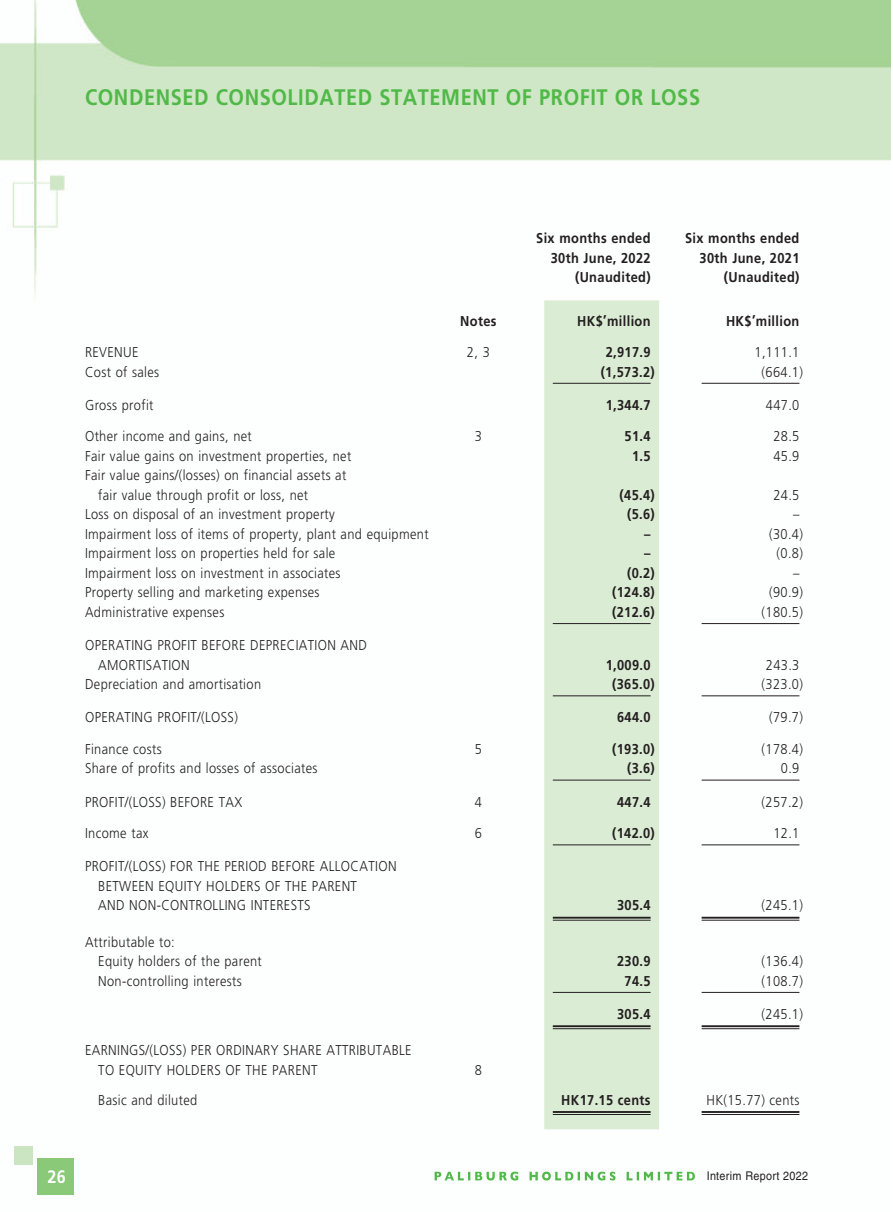
<style>
.page{position:relative;width:893px;height:1212px;background:#fff}
.page>*{position:absolute;margin:0;border:0;box-sizing:border-box;transform-origin:0 0}
.主標題{font:700 22.5px "Frutiger LT Std";letter-spacing:.03em;color:#51b948;scale:.89 1}
._1__內文{font:700 18px "Frutiger LT Std";color:#fff;scale:.9 1}
._1__內文-2{font:300 14.25px "Frutiger LT Std";letter-spacing:.03em;color:#231f20;scale:.9 1}
._1__內文-3{font:700 14.25px "Frutiger LT Std";letter-spacing:.03em;color:#231f20;scale:.9 1}
.t1{font:12px "Helvetica LT Std";letter-spacing:.03em;color:#231f20;scale:.9 1}
</style>
<div class="page">
<img style="left:0;top:0;width:891px;height:1195px">
<div style="left:14px;top:1146px;width:18px;height:18px;background:#cbe4c1"></div>
<div style="left:38px;top:1158px;width:36px;height:37px;background:#8ac978"></div>
<svg style="left:435px;top:1171px;width:260px;height:9px"></svg>
<div style="left:544px;top:300px;width:115px;height:829px;background:#dbecd4"></div>
<hr style="left:553px;top:383px;width:98px;height:1px;background:#231f20">
<hr style="left:702px;top:383px;width:97px;height:1px;background:#231f20">
<hr style="left:553px;top:623px;width:98px;height:1px;background:#231f20">
<hr style="left:702px;top:623px;width:97px;height:1px;background:#231f20">
<hr style="left:553px;top:695px;width:98px;height:1px;background:#231f20">
<hr style="left:702px;top:695px;width:97px;height:1px;background:#231f20">
<hr style="left:553px;top:780px;width:98px;height:1px;background:#231f20">
<hr style="left:702px;top:780px;width:97px;height:1px;background:#231f20">
<hr style="left:553px;top:844px;width:98px;height:1px;background:#231f20">
<hr style="left:702px;top:844px;width:97px;height:1px;background:#231f20">
<hr style="left:553px;top:917px;width:98px;height:1px;background:#231f20">
<hr style="left:553px;top:920px;width:98px;height:1px;background:#231f20">
<hr style="left:702px;top:917px;width:97px;height:1px;background:#231f20">
<hr style="left:702px;top:920px;width:97px;height:1px;background:#231f20">
<hr style="left:553px;top:992px;width:98px;height:1px;background:#231f20">
<hr style="left:702px;top:992px;width:97px;height:1px;background:#231f20">
<hr style="left:553px;top:1025px;width:98px;height:2px;background:#231f20">
<hr style="left:553px;top:1028px;width:98px;height:1px;background:#231f20">
<hr style="left:702px;top:1025px;width:97px;height:2px;background:#231f20">
<hr style="left:702px;top:1028px;width:97px;height:1px;background:#231f20">
<hr style="left:553px;top:1111px;width:98px;height:2px;background:#231f20">
<hr style="left:553px;top:1114px;width:98px;height:1px;background:#231f20">
<hr style="left:702px;top:1111px;width:97px;height:2px;background:#231f20">
<hr style="left:702px;top:1114px;width:97px;height:1px;background:#231f20">
<p class="主標題" style="left:85px;top:84px;width:693px">CONDENSED CONSOLIDATED STATEMENT OF PROFIT OR LOSS</p>
<p class="_1__內文-3" style="left:536px;top:230px;width:129px">Six months ended</p>
<p class="_1__內文-3" style="left:551px;top:249px;width:112px">30th June, 2022</p>
<p class="_1__內文-3" style="left:575px;top:269px;width:85px">(Unaudited)</p>
<p class="_1__內文-3" style="left:685px;top:230px;width:129px">Six months ended</p>
<p class="_1__內文-3" style="left:700px;top:249px;width:112px">30th June, 2021</p>
<p class="_1__內文-3" style="left:724px;top:269px;width:85px">(Unaudited)</p>
<p class="_1__內文-3" style="left:460px;top:312px;width:42px">Notes</p>
<p class="_1__內文-3" style="left:577px;top:312px;width:83px">HK$’million</p>
<p class="_1__內文-3" style="left:726px;top:312px;width:83px">HK$’million</p>
<p class="_1__內文-2" style="left:85px;top:344px;width:61px">REVENUE</p>
<p class="_1__內文-2" style="left:467px;top:344px;width:27px">2, 3</p>
<p class="_1__內文-3" style="left:606px;top:344px;width:51px">2,917.9</p>
<p class="_1__內文-2" style="left:754px;top:344px;width:51px">1,111.1</p>
<p class="_1__內文-2" style="left:85px;top:364px;width:84px">Cost of sales</p>
<p class="_1__內文-3" style="left:601px;top:363px;width:62px">(1,573.2)</p>
<p class="_1__內文-2" style="left:762px;top:364px;width:47px">(664.1)</p>
<p class="_1__內文-2" style="left:85px;top:397px;width:78px">Gross profit</p>
<p class="_1__內文-3" style="left:606px;top:396px;width:51px">1,344.7</p>
<p class="_1__內文-2" style="left:766px;top:397px;width:39px">447.0</p>
<p class="_1__內文-2" style="left:85px;top:428px;width:187px">Other income and gains, net</p>
<p class="_1__內文-2" style="left:475px;top:428px;width:9px">3</p>
<p class="_1__內文-3" style="left:625px;top:428px;width:30px">51.4</p>
<p class="_1__內文-2" style="left:773px;top:428px;width:30px">28.5</p>
<p class="_1__內文-2" style="left:85px;top:448px;width:297px">Fair value gains on investment properties, net</p>
<p class="_1__內文-3" style="left:632px;top:447px;width:22px">1.5</p>
<p class="_1__內文-2" style="left:773px;top:448px;width:30px">45.9</p>
<p class="_1__內文-2" style="left:85px;top:467px;width:292px">Fair value gains/(losses) on financial assets at</p>
<p class="_1__內文-2" style="left:98px;top:487px;width:235px">fair value through profit or loss, net</p>
<p class="_1__內文-3" style="left:620px;top:486px;width:41px">(45.4)</p>
<p class="_1__內文-2" style="left:773px;top:487px;width:30px">24.5</p>
<p class="_1__內文-2" style="left:85px;top:506px;width:279px">Loss on disposal of an investment property</p>
<p class="_1__內文-3" style="left:627px;top:506px;width:32px">(5.6)</p>
<p class="_1__內文-2" style="left:793px;top:506px;width:9px">–</p>
<p class="_1__內文-2" style="left:85px;top:526px;width:383px">Impairment loss of items of property, plant and equipment</p>
<p class="_1__內文-3" style="left:644px;top:525px;width:9px">–</p>
<p class="_1__內文-2" style="left:769px;top:526px;width:39px">(30.4)</p>
<p class="_1__內文-2" style="left:85px;top:545px;width:280px">Impairment loss on properties held for sale</p>
<p class="_1__內文-3" style="left:644px;top:545px;width:9px">–</p>
<p class="_1__內文-2" style="left:777px;top:545px;width:31px">(0.8)</p>
<p class="_1__內文-2" style="left:85px;top:565px;width:285px">Impairment loss on investment in associates</p>
<p class="_1__內文-3" style="left:627px;top:564px;width:32px">(0.2)</p>
<p class="_1__內文-2" style="left:793px;top:565px;width:9px">–</p>
<p class="_1__內文-2" style="left:85px;top:584px;width:262px">Property selling and marketing expenses</p>
<p class="_1__內文-3" style="left:612px;top:584px;width:49px">(124.8)</p>
<p class="_1__內文-2" style="left:769px;top:584px;width:39px">(90.9)</p>
<p class="_1__內文-2" style="left:85px;top:604px;width:156px">Administrative expenses</p>
<p class="_1__內文-3" style="left:612px;top:603px;width:49px">(212.6)</p>
<p class="_1__內文-2" style="left:762px;top:604px;width:47px">(180.5)</p>
<p class="_1__內文-2" style="left:85px;top:637px;width:315px">OPERATING PROFIT BEFORE DEPRECIATION AND</p>
<p class="_1__內文-2" style="left:98px;top:657px;width:103px">AMORTISATION</p>
<p class="_1__內文-3" style="left:606px;top:656px;width:51px">1,009.0</p>
<p class="_1__內文-2" style="left:766px;top:657px;width:39px">243.3</p>
<p class="_1__內文-2" style="left:85px;top:676px;width:197px">Depreciation and amortisation</p>
<p class="_1__內文-3" style="left:612px;top:676px;width:49px">(365.0)</p>
<p class="_1__內文-2" style="left:762px;top:676px;width:47px">(323.0)</p>
<p class="_1__內文-2" style="left:85px;top:709px;width:171px">OPERATING PROFIT/(LOSS)</p>
<p class="_1__內文-3" style="left:617px;top:709px;width:39px">644.0</p>
<p class="_1__內文-2" style="left:769px;top:709px;width:39px">(79.7)</p>
<p class="_1__內文-2" style="left:85px;top:741px;width:87px">Finance costs</p>
<p class="_1__內文-2" style="left:475px;top:741px;width:9px">5</p>
<p class="_1__內文-3" style="left:612px;top:740px;width:49px">(193.0)</p>
<p class="_1__內文-2" style="left:762px;top:741px;width:47px">(178.4)</p>
<p class="_1__內文-2" style="left:85px;top:760px;width:260px">Share of profits and losses of associates</p>
<p class="_1__內文-3" style="left:627px;top:760px;width:32px">(3.6)</p>
<p class="_1__內文-2" style="left:781px;top:760px;width:22px">0.9</p>
<p class="_1__內文-2" style="left:85px;top:794px;width:176px">PROFIT/(LOSS) BEFORE TAX</p>
<p class="_1__內文-2" style="left:475px;top:794px;width:9px">4</p>
<p class="_1__內文-3" style="left:617px;top:793px;width:39px">447.4</p>
<p class="_1__內文-2" style="left:762px;top:794px;width:47px">(257.2)</p>
<p class="_1__內文-2" style="left:85px;top:825px;width:72px">Income tax</p>
<p class="_1__內文-2" style="left:475px;top:825px;width:9px">6</p>
<p class="_1__內文-3" style="left:612px;top:825px;width:49px">(142.0)</p>
<p class="_1__內文-2" style="left:773px;top:825px;width:30px">12.1</p>
<p class="_1__內文-2" style="left:85px;top:858px;width:348px">PROFIT/(LOSS) FOR THE PERIOD BEFORE ALLOCATION</p>
<p class="_1__內文-2" style="left:98px;top:878px;width:289px">BETWEEN EQUITY HOLDERS OF THE PARENT</p>
<p class="_1__內文-2" style="left:98px;top:897px;width:238px">AND NON-CONTROLLING INTERESTS</p>
<p class="_1__內文-3" style="left:617px;top:897px;width:39px">305.4</p>
<p class="_1__內文-2" style="left:762px;top:897px;width:47px">(245.1)</p>
<p class="_1__內文-2" style="left:85px;top:934px;width:101px">Attributable to:</p>
<p class="_1__內文-2" style="left:98px;top:953px;width:183px">Equity holders of the parent</p>
<p class="_1__內文-3" style="left:617px;top:953px;width:39px">230.9</p>
<p class="_1__內文-2" style="left:762px;top:953px;width:47px">(136.4)</p>
<p class="_1__內文-2" style="left:98px;top:973px;width:161px">Non-controlling interests</p>
<p class="_1__內文-3" style="left:625px;top:972px;width:30px">74.5</p>
<p class="_1__內文-2" style="left:762px;top:973px;width:47px">(108.7)</p>
<p class="_1__內文-3" style="left:617px;top:1005px;width:39px">305.4</p>
<p class="_1__內文-2" style="left:762px;top:1006px;width:47px">(245.1)</p>
<p class="_1__內文-2" style="left:85px;top:1042px;width:364px">EARNINGS/(LOSS) PER ORDINARY SHARE ATTRIBUTABLE</p>
<p class="_1__內文-2" style="left:98px;top:1062px;width:245px">TO EQUITY HOLDERS OF THE PARENT</p>
<p class="_1__內文-2" style="left:475px;top:1062px;width:9px">8</p>
<p class="_1__內文-2" style="left:98px;top:1092px;width:112px">Basic and diluted</p>
<p class="_1__內文-3" style="left:561px;top:1091px;width:101px">HK17.15 cents</p>
<p class="_1__內文-2" style="left:706px;top:1092px;width:105px">HK(15.77) cents</p>
<p class="_1__內文" style="left:47px;top:1165px;width:22px">26</p>
<p class="t1" style="left:707px;top:1169px;width:114px">Interim Report 2022</p>
</div>
